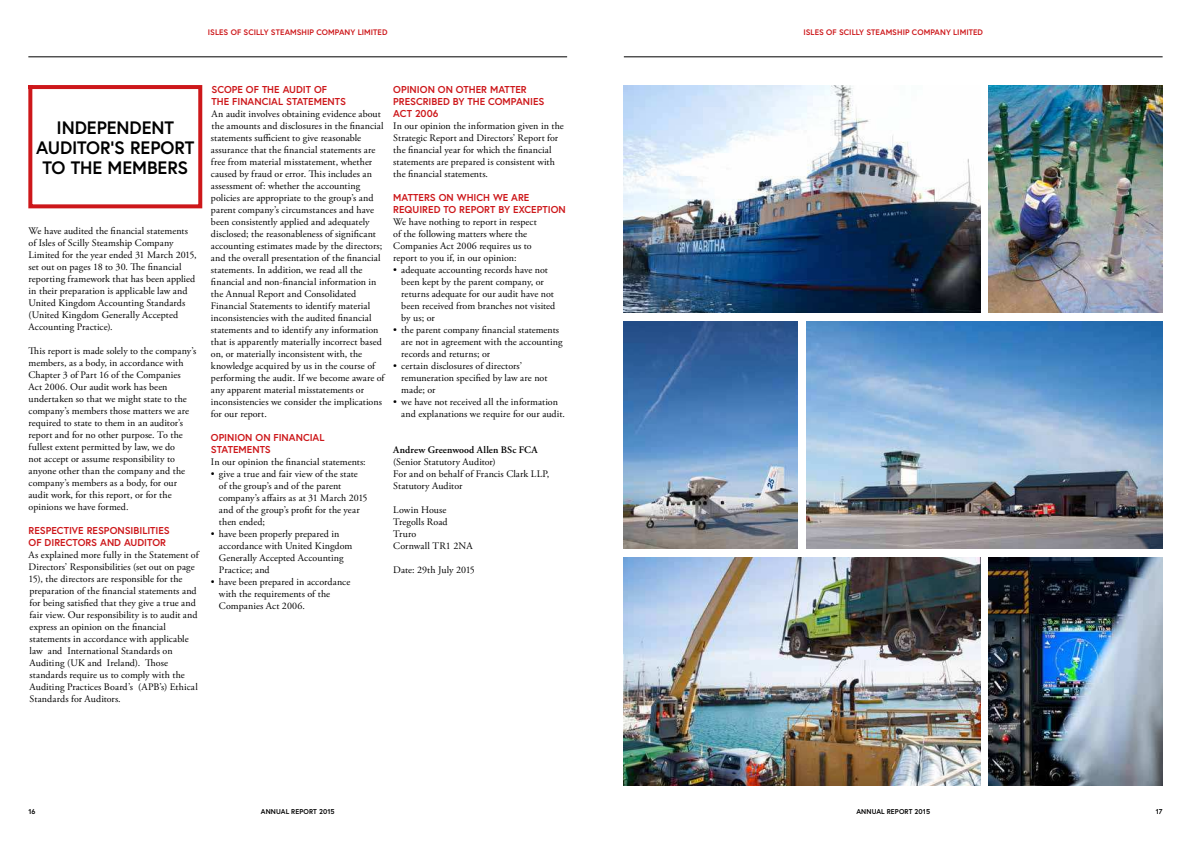
<style>
.page{position:relative;width:1191px;height:842px;background:#fff}
.page>*{position:absolute;margin:0;border:0;box-sizing:border-box;transform-origin:0 0}
.t1{font:700 18px/20px "Europa";letter-spacing:-.005em;color:#000;text-align:center}
.t2{font:10px/12px "Adobe Garamond Pro";letter-spacing:.005em;color:#000}
.t3{font:700 10px/12px "Europa";color:#cd171a}
.t4{font:600 10px "Adobe Garamond Pro";letter-spacing:.005em;color:#000}
.t5{font:700 8px "Europa";letter-spacing:.005em;color:#cd171a}
.t6{font:700 7px "Europa";letter-spacing:.015em;color:#000}
</style>
<div class="page">
<hr style="left:624px;top:57px;width:538px;height:1px;background:#000">
<hr style="left:28px;top:57px;width:539px;height:1px;background:#000">
<svg style="left:28px;top:85px;width:175px;height:124px"></svg>
<img style="left:624px;top:85px;width:356px;height:228px">
<img style="left:988px;top:85px;width:174px;height:228px">
<img style="left:624px;top:558px;width:356px;height:227px">
<img style="left:988px;top:558px;width:174px;height:227px">
<img style="left:806px;top:321px;width:356px;height:228px">
<img style="left:624px;top:321px;width:173px;height:228px">
<p class="t5" style="left:208px;top:28px;width:181px">ISLES OF SCILLY STEAMSHIP COMPANY LIMITED</p>
<h1 class="t1" style="left:36px;top:119px;width:160px">INDEPENDENT<br>AUDITOR’S REPORT<br>TO THE MEMBERS</h1>
<p class="t2" style="left:29px;top:226px;width:170px">We have audited the inancial statements of Isles of Scilly Steamship Company Limited for the year ended 31 March 2015, set out on pages 18 to 30. he inancial reporting framework that has been applied in their preparation is applicable law and United Kingdom Accounting Standards (United Kingdom Generally Accepted Accounting Practice).</p>
<p class="t2" style="left:29px;top:346px;width:169px">his report is made solely to the company’s members, as a body, in accordance with Chapter 3 of Part 16 of the Companies Act 2006. Our audit work has been undertaken so that we might state to the company’s members those matters we are required to state to them in an auditor’s report and for no other purpose. To the fullest extent permitted by law, we do<br>not accept or assume responsibility to anyone other than the company and the company’s members as a body, for our audit work, for this report, or for the opinions we have formed.</p>
<p class="t3" style="left:29px;top:526px;width:143px">RESPECTIVE RESPONSIBILITIES<br>OF DIRECTORS AND AUDITOR</p>
<p class="t2" style="left:29px;top:550px;width:173px">As explained more fully in the Statement of Directors’ Responsibilities (set out on page 15), the directors are responsible for the preparation of the inancial statements and for being satisied that they give a true and fair view. Our responsibility is to audit and express an opinion on the inancial statements in accordance with applicable law and International Standards on Auditing (UK and Ireland). hose standards require us to comply with the Auditing Practices Board’s (APB’s) Ethical Standards for Auditors.</p>
<p class="t3" style="left:212px;top:84px;width:136px">SCOPE OF THE AUDIT OF<br>THE FINANCIAL STATEMENTS</p>
<p class="t2" style="left:211px;top:109px;width:176px">An audit involves obtaining evidence about the amounts and disclosures in the inancial statements suicient to give reasonable assurance that the inancial statements are free from material misstatement, whether caused by fraud or error. his includes an assessment of: whether the accounting policies are appropriate to the group’s and parent company’s circumstances and have been consistently applied and adequately disclosed; the reasonableness of signiicant accounting estimates made by the directors; and the overall presentation of the inancial statements. In addition, we read all the inancial and non-inancial information in the Annual Report and Consolidated Financial Statements to identify material inconsistencies with the audited inancial statements and to identify any information that is apparently materially incorrect based on, or materially inconsistent with, the knowledge acquired by us in the course of performing the audit. If we become aware of any apparent material misstatements or inconsistencies we consider the implications for our report.</p>
<p class="t3" style="left:211px;top:432px;width:115px">OPINION ON FINANCIAL<br>STATEMENTS</p>
<p class="t2" style="left:211px;top:457px;width:156px">In our opinion the inancial statements:</p>
<p class="t2" style="left:219px;top:469px;width:150px;text-indent:-8px">• give a true and fair view of the state of the group’s and of the parent company’s afairs as at 31 March 2015 and of the group’s proit for the year then ended;</p>
<p class="t2" style="left:219px;top:529px;width:135px;text-indent:-8px">• have been properly prepared in accordance with United Kingdom<br>Generally Accepted Accounting<br>Practice; and</p>
<p class="t2" style="left:219px;top:577px;width:133px;text-indent:-8px">• have been prepared in accordance with the requirements of the<br>Companies Act 2006.</p>
<p class="t3" style="left:393px;top:84px;width:153px">OPINION ON OTHER MATTER<br>PRESCRIBED BY THE COMPANIES<br>ACT 2006</p>
<p class="t2" style="left:393px;top:121px;width:172px">In our opinion the information given in the Strategic Report and Directors’ Report for the inancial year for which the inancial statements are prepared is consistent with the inancial statements.</p>
<p class="t3" style="left:393px;top:192px;width:174px">MATTERS ON WHICH WE ARE<br>REQUIRED TO REPORT BY EXCEPTION</p>
<p class="t2" style="left:393px;top:217px;width:145px">We have nothing to report in respect of the following matters where the Companies Act 2006 requires us to report to you if, in our opinion:</p>
<p class="t2" style="left:401px;top:265px;width:156px;text-indent:-8px">• adequate accounting records have not been kept by the parent company, or returns adequate for our audit have not been received from branches not visited by us; or</p>
<p class="t2" style="left:401px;top:325px;width:163px;text-indent:-8px">• the parent company inancial statements are not in agreement with the accounting records and returns; or</p>
<p class="t2" style="left:401px;top:361px;width:148px;text-indent:-8px">• certain disclosures of directors’ remuneration speciied by law are not made; or</p>
<p class="t2" style="left:401px;top:397px;width:165px;text-indent:-8px">• we have not received all the information and explanations we require for our audit.</p>
<p class="t4" style="left:393px;top:446px;width:146px">Andrew Greenwood Allen BSc FCA</p>
<p class="t2" style="left:393px;top:457px;width:158px">(Senior Statutory Auditor)<br>For and on behalf of Francis Clark LLP,<br>Statutory Auditor</p>
<p class="t2" style="left:393px;top:505px;width:81px">Lowin House<br>Tregolls Road<br>Truro<br>Cornwall TR1 2NA</p>
<p class="t2" style="left:393px;top:565px;width:83px">Date: 29th July 2015</p>
<p class="t5" style="left:803px;top:28px;width:181px">ISLES OF SCILLY STEAMSHIP COMPANY LIMITED</p>
<p class="t6" style="left:28px;top:808px;width:8px">16</p>
<p class="t6" style="left:261px;top:808px;width:75px">ANNUAL REPORT 2015</p>
<p class="t6" style="left:856px;top:808px;width:75px">ANNUAL REPORT 2015</p>
<p class="t6" style="left:1156px;top:808px;width:8px">17</p>
</div>
